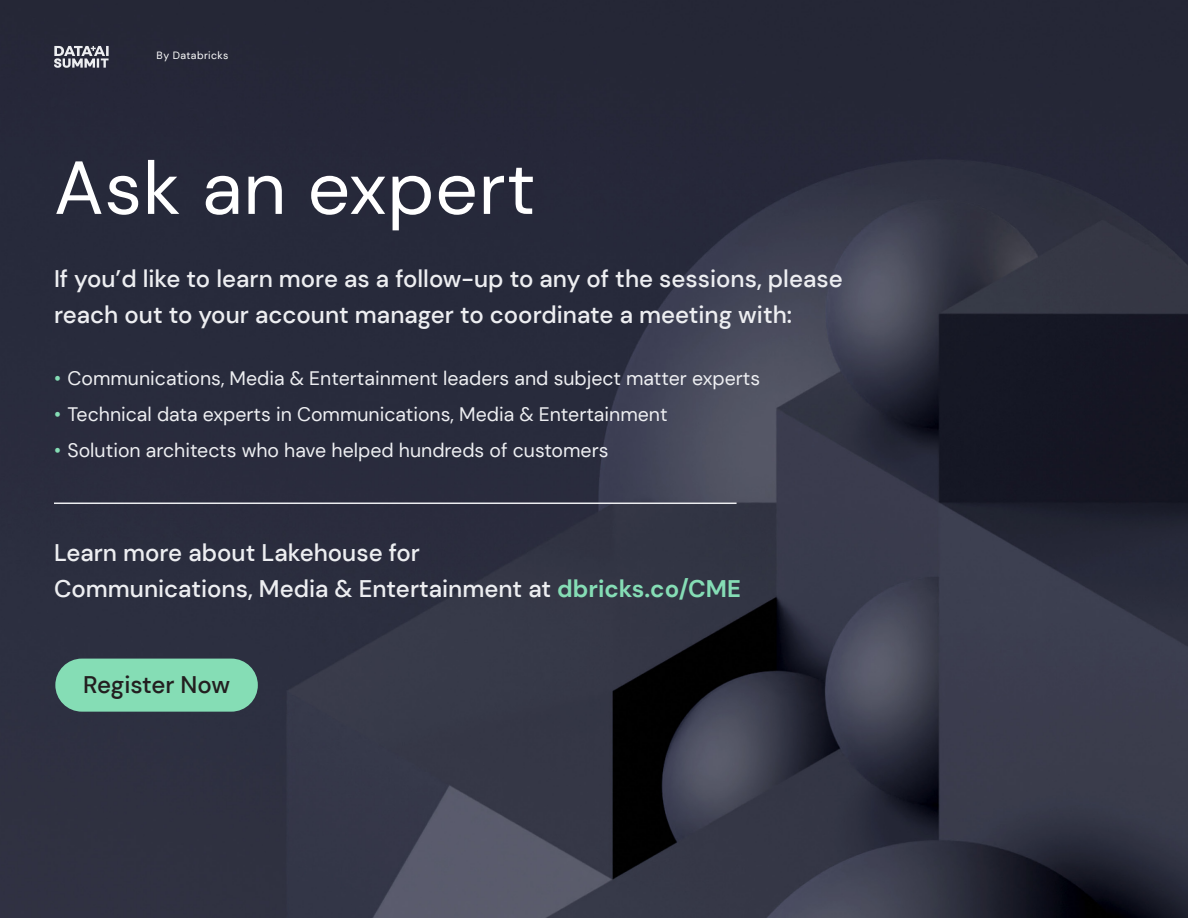
<style>
.page{position:relative;width:1188px;height:918px;background:#fff}
.page>*{position:absolute;margin:0;border:0;box-sizing:border-box;transform-origin:0 0}
.Cover_Title{font:75px "DM Sans";letter-spacing:.01em;color:#fff}
.Standard_P_-_10{font:500 24px/36px "DM Sans";color:#edeef1}
.Standard_P_-_10-2{font:500 24px "DM Sans";letter-spacing:-.005em;color:#231f20}
.t1{font:19.5px "DM Sans";color:#edeef1}
.Mono_Body_-_8{font:10.5px "DM Sans";letter-spacing:.04em;color:#fff}
.s1{color:#85ddb5}
.s2{font-weight:700;color:#85ddb5}
</style>
<div class="page">
<img style="left:0;top:0;width:1188px;height:918px">
<hr style="left:54px;top:503px;width:683px;height:1px;background:#edeef1">
<div style="left:55px;top:659px;width:203px;height:53px;background:#85ddb5;border-radius:27px"></div>
<svg style="left:54px;top:46px;width:55px;height:22px"></svg>
<p class="Mono_Body_-_8" style="left:157px;top:49px;width:73px">By Databricks</p>
<p class="Cover_Title" style="left:54px;top:141px;width:483px">Ask an expert</p>
<p class="Standard_P_-_10" style="left:54px;top:261px;width:790px">If you’d like to learn more as a follow-up to any of the sessions, please reach out to your account manager to coordinate a meeting with:</p>
<p class="t1" style="left:54px;top:366px;width:708px"><span class="s1">•</span> Communications, Media &amp; Entertainment leaders and subject matter experts</p>
<p class="t1" style="left:54px;top:402px;width:615px"><span class="s1">•</span> Technical data experts in Communications, Media &amp; Entertainment</p>
<p class="t1" style="left:54px;top:438px;width:556px"><span class="s1">•</span> Solution architects who have helped hundreds of customers</p>
<p class="Standard_P_-_10" style="left:54px;top:535px;width:689px">Learn more about Lakehouse for<br>Communications, Media &amp; Entertainment at <span class="s2">dbricks.co/CME</span></p>
<p class="Standard_P_-_10-2" style="left:83px;top:669px;width:148px">Register Now</p>
</div>
